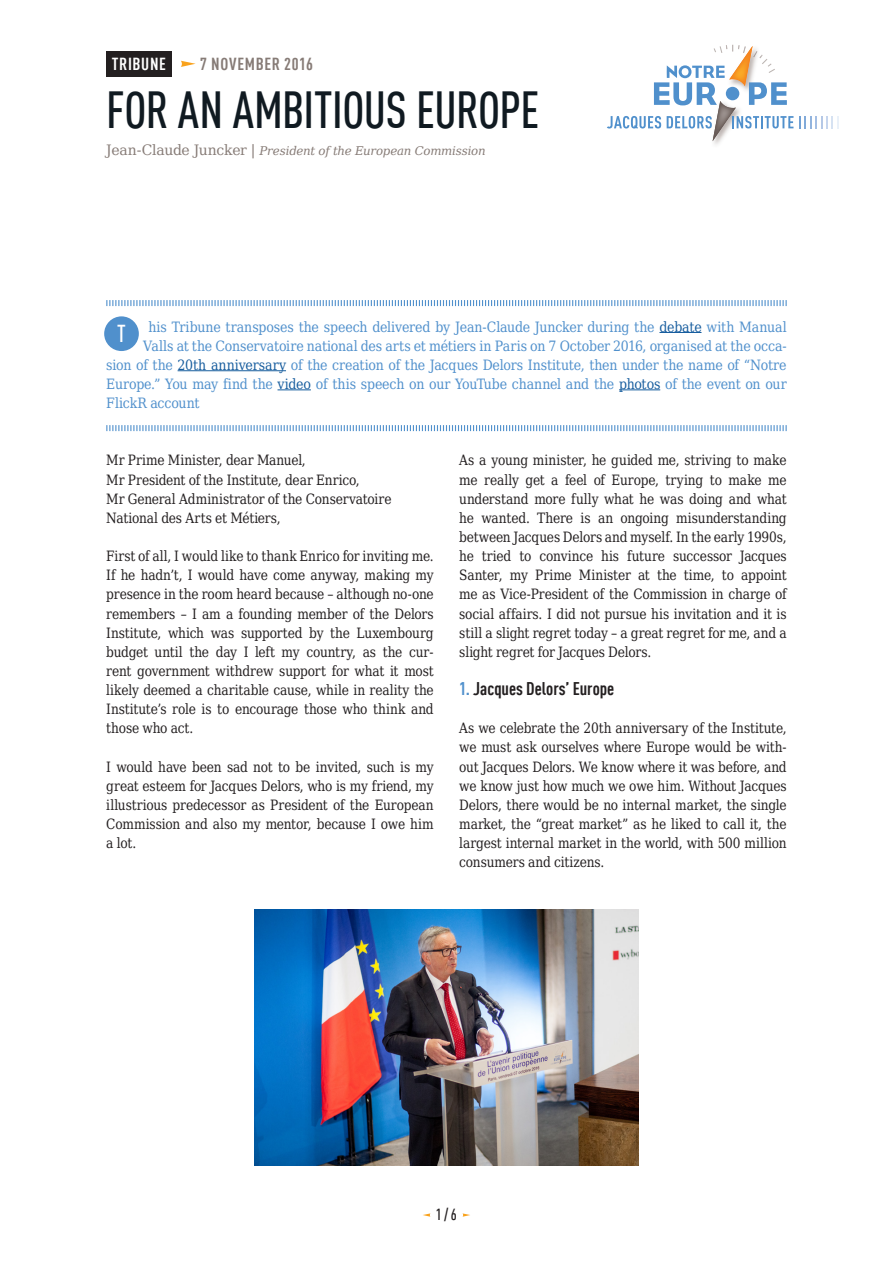
<style>
.page{position:relative;width:893px;height:1263px;background:#fff}
.page>*{position:absolute;margin:0;border:0;box-sizing:border-box;transform-origin:0 0}
.EN_TRI_Titre{font:500 condensed 51px "DIN Offc Pro";letter-spacing:-.01em;color:#101a21}
.t1{font:500 condensed 24px "DIN Offc Pro";color:#fff}
.EN_TRI_T1{font:700 condensed 18px "DIN Offc Pro";color:#231f20}
.t2{font:700 condensed 17.1px "DIN Offc Pro";letter-spacing:.035em;color:#867b76}
.t3{font:700 condensed 17.1px "DIN Offc Pro";letter-spacing:.035em;color:#fff}
.t4{font:500 condensed 15.75px "DIN Offc Pro";color:#231f20}
.EN_TRI_Texte_courant{font:14.25px/19.2px "DejaVu Serif Condensed";letter-spacing:-.01em;color:#231f20;text-align:justify;scale:.95 1}
.EN_TRI_Chapo{font:14.25px "DejaVu Serif Condensed";letter-spacing:-.01em;color:#5090cc}
.EN_TRI_Auteur{font:italic 12px "DejaVu Serif";letter-spacing:-.02em;color:#867b76}
.s1{font-style:normal;font-size:14.25px}
.s2{color:#175d9e}
.s3{color:#5090cc}
</style>
<div class="page">
<div style="left:106px;top:52px;width:66px;height:25px;background:#231f20"></div>
<img style="left:712px;top:141px;width:9px;height:4px">
<svg style="left:799px;top:116px;width:40px;height:12px"></svg>
<svg style="left:607px;top:45px;width:186px;height:96px"></svg>
<svg style="left:423px;top:1213px;width:7px;height:4px"></svg>
<svg style="left:463px;top:1213px;width:7px;height:4px"></svg>
<svg style="left:181px;top:61px;width:15px;height:6px"></svg>
<svg style="left:106px;top:300px;width:681px;height:7px"></svg>
<hr style="left:659px;top:332px;width:42px;height:1px;background:#175d9e">
<hr style="left:178px;top:370px;width:108px;height:1px;background:#175d9e">
<hr style="left:278px;top:390px;width:33px;height:1px;background:#175d9e">
<hr style="left:619px;top:390px;width:41px;height:1px;background:#175d9e">
<svg style="left:106px;top:425px;width:681px;height:7px"></svg>
<div style="left:104px;top:316px;width:35px;height:35px;background:#5090cc;border-radius:50%"></div>
<img style="left:254px;top:910px;width:384px;height:256px">
<p class="t3" style="left:112px;top:51px;width:56px">TRIBUNE</p>
<p class="t2" style="left:200px;top:51px;width:114px">7 NOVEMBER 2016</p>
<p class="EN_TRI_Titre" style="left:106px;top:73px;width:435px">FOR AN AMBITIOUS EUROPE</p>
<p class="EN_TRI_Auteur" style="left:106px;top:140px;width:381px"><span class="s1">Jean-Claude Juncker |</span> President of the European Commission</p>
<p class="EN_TRI_Chapo" style="left:148px;top:314px;width:640px">his Tribune transposes the speech delivered by Jean-Claude Juncker during the <span class="s2">debate</span> with Manual</p>
<p class="EN_TRI_Chapo" style="left:143px;top:333px;width:645px">Valls at the Conservatoire national des arts et métiers in Paris on 7 October 2016, organised at the occa-</p>
<p class="EN_TRI_Chapo" style="left:106px;top:352px;width:682px">sion of the <span class="s2">20th anniversary</span> of the creation of the Jacques Delors Institute, then under the name of “Notre</p>
<p class="EN_TRI_Chapo" style="left:106px;top:371px;width:682px">Europe.” You may find the <span class="s2">video</span> of this speech on our YouTube channel and the <span class="s2">photos</span> of the event on our</p>
<p class="EN_TRI_Chapo" style="left:106px;top:390px;width:95px">FlickR account</p>
<p class="t1" style="left:117px;top:316px;width:10px">T</p>
<p class="EN_TRI_Texte_courant" style="left:106px;top:450px;width:302px;text-align:left">Mr Prime Minister, dear Manuel,<br>Mr President of the Institute, dear Enrico,<br>Mr General Administrator of the Conservatoire National des Arts et Métiers,</p>
<p class="EN_TRI_Texte_courant" style="left:106px;top:545px;width:346px">First of all, I would like to thank Enrico for inviting me.<br>If he hadn’t, I would have come anyway, making my presence in the room heard because – although no-one remembers – I am a founding member of the Delors Institute, which was supported by the Luxembourg budget until the day I left my country, as the cur&shy;rent government withdrew support for what it most likely deemed a charitable cause, while in reality the Institute’s role is to encourage those who think and those who act.</p>
<p class="EN_TRI_Texte_courant" style="left:106px;top:755px;width:346px">I would have been sad not to be invited, such is my great esteem for Jacques Delors, who is my friend, my illustrious predecessor as President of the European Commission and also my mentor, because I owe him a lot.</p>
<p class="EN_TRI_Texte_courant" style="left:459px;top:450px;width:346px">As a young minister, he guided me, striving to make me really get a feel of Europe, trying to make me understand more fully what he was doing and what he wanted. There is an ongoing misunderstanding between Jacques Delors and myself. In the early 1990s, he tried to convince his future successor Jacques Santer, my Prime Minister at the time, to appoint me as Vice-President of the Commission in charge of social affairs. I did not pursue his invitation and it is still a slight regret today – a great regret for me, and a slight regret for Jacques Delors.</p>
<p class="EN_TRI_T1" style="left:459px;top:675px;width:156px"><span class="s3">1.</span> Jacques Delors’ Europe</p>
<p class="EN_TRI_Texte_courant" style="left:459px;top:717px;width:346px">As we celebrate the 20th anniversary of the Institute, we must ask ourselves where Europe would be with&shy;out Jacques Delors. We know where it was before, and we know just how much we owe him. Without Jacques Delors, there would be no internal market, the single market, the “great market” as he liked to call it, the largest internal market in the world, with 500 million consumers and citizens.</p>
<p class="t4" style="left:436px;top:1203px;width:22px">1 / 6</p>
</div>
